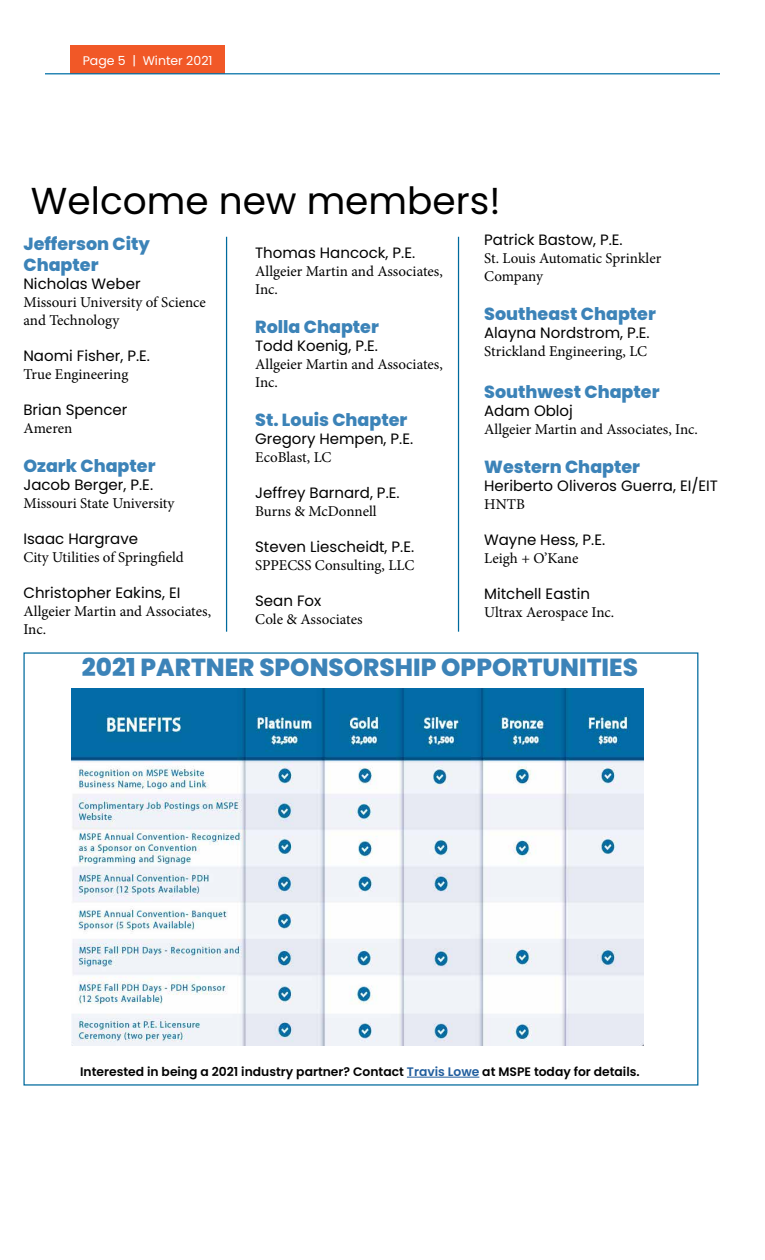
<style>
.page{position:relative;width:765px;height:1260px;background:#fff}
.page>*{position:absolute;margin:0;border:0;box-sizing:border-box;transform-origin:0 0}
.t1{font:37.5px "Poppins";color:#000}
.t2{font:800 24.62px "Poppins";color:#3c83b8}
.t3{font:800 17.5px/21px "Poppins";color:#3c83b8}
.t4{font:15px/18px "Minion Pro";color:#000}
.t5{font:15px "Poppins";color:#000}
.t6{font:12.5px "Poppins";color:#fff}
.t7{font:600 12.38px "Poppins";color:#000}
.s1{color:#215e9e}
</style>
<div class="page">
<div style="left:70px;top:45px;width:155px;height:28px;background:#f15827"></div>
<hr style="left:45px;top:73px;width:675px;height:1px;background:#006fa7">
<hr style="left:226px;top:237px;width:1px;height:395px;background:#006a9d">
<hr style="left:458px;top:237px;width:1px;height:395px;background:#006a9d">
<img style="left:71px;top:688px;width:572px;height:357px">
<hr style="left:407px;top:1077px;width:72px;height:1px;background:#215e9e">
<p class="t6" style="left:83px;top:53px;width:131px">Page 5 | Winter 2021</p>
<h1 class="t1" style="left:31px;top:179px;width:471px">Welcome new members!</h1>
<p class="t5" style="left:484px;top:231px;width:140px">Patrick Bastow, P.E.</p>
<p class="t4" style="left:484px;top:250px;width:179px">St. Louis Automatic Sprinkler<br>Company</p>
<p class="t3" style="left:484px;top:304px;width:173px">Southeast Chapter</p>
<p class="t5" style="left:484px;top:324px;width:167px">Alayna Nordstrom, P.E.</p>
<p class="t4" style="left:484px;top:343px;width:165px">Strickland Engineering, LC</p>
<p class="t3" style="left:484px;top:382px;width:177px">Southwest Chapter</p>
<p class="t5" style="left:484px;top:402px;width:90px">Adam Obloj</p>
<p class="t4" style="left:484px;top:421px;width:215px">Allgeier Martin and Associates, Inc.</p>
<p class="t3" style="left:484px;top:457px;width:157px">Western Chapter</p>
<p class="t5" style="left:484px;top:477px;width:235px">Heriberto Oliveros Guerra, EI/EIT</p>
<p class="t4" style="left:484px;top:496px;width:42px">HNTB</p>
<p class="t5" style="left:484px;top:531px;width:123px">Wayne Hess, P.E.</p>
<p class="t4" style="left:484px;top:550px;width:96px">Leigh + O’Kane</p>
<p class="t5" style="left:484px;top:585px;width:107px">Mitchell Eastin</p>
<p class="t4" style="left:484px;top:604px;width:132px">Ultrax Aerospace Inc.</p>
<h2 class="t2" style="left:82px;top:653px;width:558px">2021 PARTNER SPONSORSHIP OPPORTUNITIES</h2>
<p class="t3" style="left:23px;top:233px;width:128px">Jefferson City<br>Chapter</p>
<p class="t5" style="left:23px;top:275px;width:119px">Nicholas Weber</p>
<p class="t4" style="left:23px;top:293px;width:184px">Missouri University of Science and Technology</p>
<p class="t5" style="left:23px;top:347px;width:128px">Naomi Fisher, P.E.</p>
<p class="t4" style="left:23px;top:365px;width:106px">True Engineering</p>
<p class="t5" style="left:23px;top:401px;width:106px">Brian Spencer</p>
<p class="t4" style="left:23px;top:419px;width:50px">Ameren</p>
<p class="t3" style="left:23px;top:455px;width:134px">Ozark Chapter</p>
<p class="t5" style="left:23px;top:476px;width:131px">Jacob Berger, P.E.</p>
<p class="t4" style="left:23px;top:494px;width:152px">Missouri State University</p>
<p class="t5" style="left:23px;top:530px;width:116px">Isaac Hargrave</p>
<p class="t4" style="left:23px;top:548px;width:162px">City Utilities of Springfield</p>
<p class="t5" style="left:23px;top:584px;width:159px">Christopher Eakins, EI</p>
<p class="t4" style="left:23px;top:602px;width:189px">Allgeier Martin and Associates,<br>Inc.</p>
<p class="t5" style="left:255px;top:244px;width:162px">Thomas Hancock, P.E.</p>
<p class="t4" style="left:255px;top:263px;width:189px">Allgeier Martin and Associates,<br>Inc.</p>
<p class="t3" style="left:255px;top:317px;width:125px">Rolla Chapter</p>
<p class="t5" style="left:255px;top:337px;width:124px">Todd Koenig, P.E.</p>
<p class="t4" style="left:255px;top:356px;width:189px">Allgeier Martin and Associates,<br>Inc.</p>
<p class="t3" style="left:255px;top:410px;width:154px">St. Louis Chapter</p>
<p class="t5" style="left:255px;top:430px;width:160px">Gregory Hempen, P.E.</p>
<p class="t4" style="left:255px;top:449px;width:78px">EcoBlast, LC</p>
<p class="t5" style="left:255px;top:484px;width:146px">Jeffrey Barnard, P.E.</p>
<p class="t4" style="left:255px;top:503px;width:123px">Burns &amp; McDonnell</p>
<p class="t5" style="left:255px;top:538px;width:161px">Steven Liescheidt, P.E.</p>
<p class="t4" style="left:255px;top:557px;width:161px">SPPECSS Consulting, LLC</p>
<p class="t5" style="left:255px;top:592px;width:68px">Sean Fox</p>
<p class="t4" style="left:255px;top:611px;width:109px">Cole &amp; Associates</p>
<p class="t7" style="left:80px;top:1064px;width:561px">Interested in being a 2021 industry partner? Contact <span class="s1">Travis Lowe</span> at MSPE today for details.</p>
</div>
